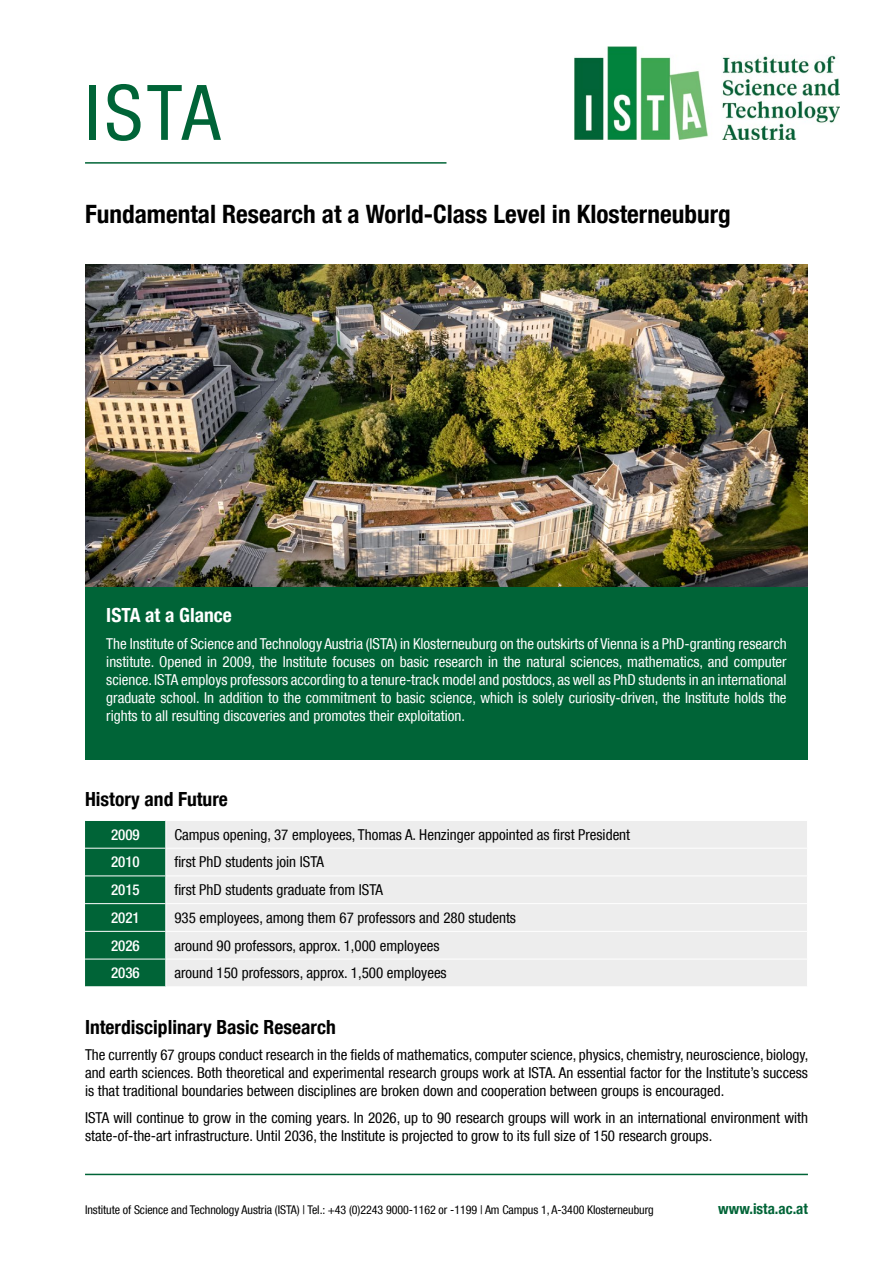
<style>
.page{position:relative;width:893px;height:1263px;background:#fff}
.page>*{position:absolute;margin:0;border:0;box-sizing:border-box;transform-origin:0 0}
.t1{font:condensed 76.8px "Helvetica Neue LT Com";color:#006437}
.t2{font:700 condensed 25.35px "Helvetica Neue LT Com";color:#000}
.t3{font:700 condensed 19.5px "Helvetica Neue LT Com";color:#000}
.t4{font:700 condensed 19.5px "Helvetica Neue LT Com";color:#fff}
.t5{font:condensed 15px/18px "Helvetica Neue LT Com";color:#000;text-align:justify}
.t6{font:condensed 15px/18px "Helvetica Neue LT Com";color:#fff;text-align:justify}
.t7{font:500 condensed 15px "Helvetica Neue LT Com";color:#fff}
.t8{font:700 condensed 15px "Helvetica Neue LT Com";color:#006437}
.t9{font:condensed 12px "Helvetica Neue LT Com";letter-spacing:-.005em;color:#000}
</style>
<div class="page">
<hr style="left:85px;top:1174px;width:723px;height:1px;background:#006437">
<hr style="left:85px;top:162px;width:361px;height:2px;background:#006437">
<img style="left:85px;top:264px;width:723px;height:323px">
<div style="left:85px;top:587px;width:723px;height:173px;background:#006437"></div>
<div style="left:166px;top:821px;width:641px;height:165px;background:#ededed"></div>
<hr style="left:166px;top:848px;width:642px;height:1px;background:#fff">
<hr style="left:166px;top:875px;width:642px;height:1px;background:#fff">
<hr style="left:166px;top:903px;width:642px;height:1px;background:#fff">
<hr style="left:166px;top:931px;width:642px;height:1px;background:#fff">
<hr style="left:166px;top:959px;width:642px;height:1px;background:#fff">
<svg style="left:85px;top:820px;width:81px;height:166px;background:#09693e"></svg>
<img style="left:574px;top:47px;width:265px;height:93px">
<h1 class="t1" style="left:85px;top:67px;width:137px">ISTA</h1>
<h2 class="t2" style="left:85px;top:199px;width:647px">Fundamental Research at a World-Class Level in Klosterneuburg</h2>
<h3 class="t4" style="left:106px;top:603px;width:127px">ISTA at a Glance</h3>
<p class="t6" style="left:106px;top:634px;width:682px">The Institute of Science and Technology Austria (ISTA) in Klosterneuburg on the outskirts of Vienna is a PhD-granting research institute. Opened in 2009, the Institute focuses on basic research in the natural sciences, mathematics, and computer science. ISTA employs professors according to a tenure-track model and postdocs, as well as PhD students in an international graduate school. In addition to the commitment to basic science, which is solely curiosity-driven, the Institute holds the rights to all resulting discoveries and promotes their exploitation.</p>
<h3 class="t3" style="left:85px;top:787px;width:144px">History and Future</h3>
<p class="t7" style="left:111px;top:825px;width:30px">2009</p>
<p class="t5" style="left:174px;top:825px;width:457px">Campus opening, 37 employees, Thomas A. Henzinger appointed as first President</p>
<p class="t7" style="left:111px;top:853px;width:30px">2010</p>
<p class="t5" style="left:174px;top:853px;width:151px">first PhD students join ISTA</p>
<p class="t7" style="left:111px;top:881px;width:30px">2015</p>
<p class="t5" style="left:174px;top:881px;width:210px">first PhD students graduate from ISTA</p>
<p class="t7" style="left:111px;top:908px;width:30px">2021</p>
<p class="t5" style="left:174px;top:908px;width:343px">935 employees, among them 67 professors and 280 students</p>
<p class="t7" style="left:111px;top:936px;width:30px">2026</p>
<p class="t5" style="left:174px;top:936px;width:267px">around 90 professors, approx. 1,000 employees</p>
<p class="t7" style="left:111px;top:964px;width:30px">2036</p>
<p class="t5" style="left:174px;top:964px;width:274px">around 150 professors, approx. 1,500 employees</p>
<h3 class="t3" style="left:85px;top:1015px;width:252px">Interdisciplinary Basic Research</h3>
<p class="t5" style="left:85px;top:1046px;width:725px">The currently 67 groups conduct research in the fields of mathematics, computer science, physics, chemistry, neuroscience, biology, and earth sciences. Both theoretical and experimental research groups work at ISTA. An essential factor for the Institute’s success is that traditional boundaries between disciplines are broken down and cooperation between groups is encouraged.</p>
<p class="t5" style="left:85px;top:1108px;width:724px">ISTA will continue to grow in the coming years. In 2026, up to 90 research groups will work in an international environment with state-of-the-art infrastructure. Until 2036, the Institute is projected to grow to its full size of 150 research groups.</p>
<p class="t9" style="left:85px;top:1202px;width:570px">Institute of Science and Technology Austria (ISTA) | Tel.: +43 (0)2243 9000-1162 or -1199 | Am Campus 1, A-3400 Klosterneuburg</p>
<p class="t8" style="left:718px;top:1199px;width:91px">www.ista.ac.at</p>
</div>
